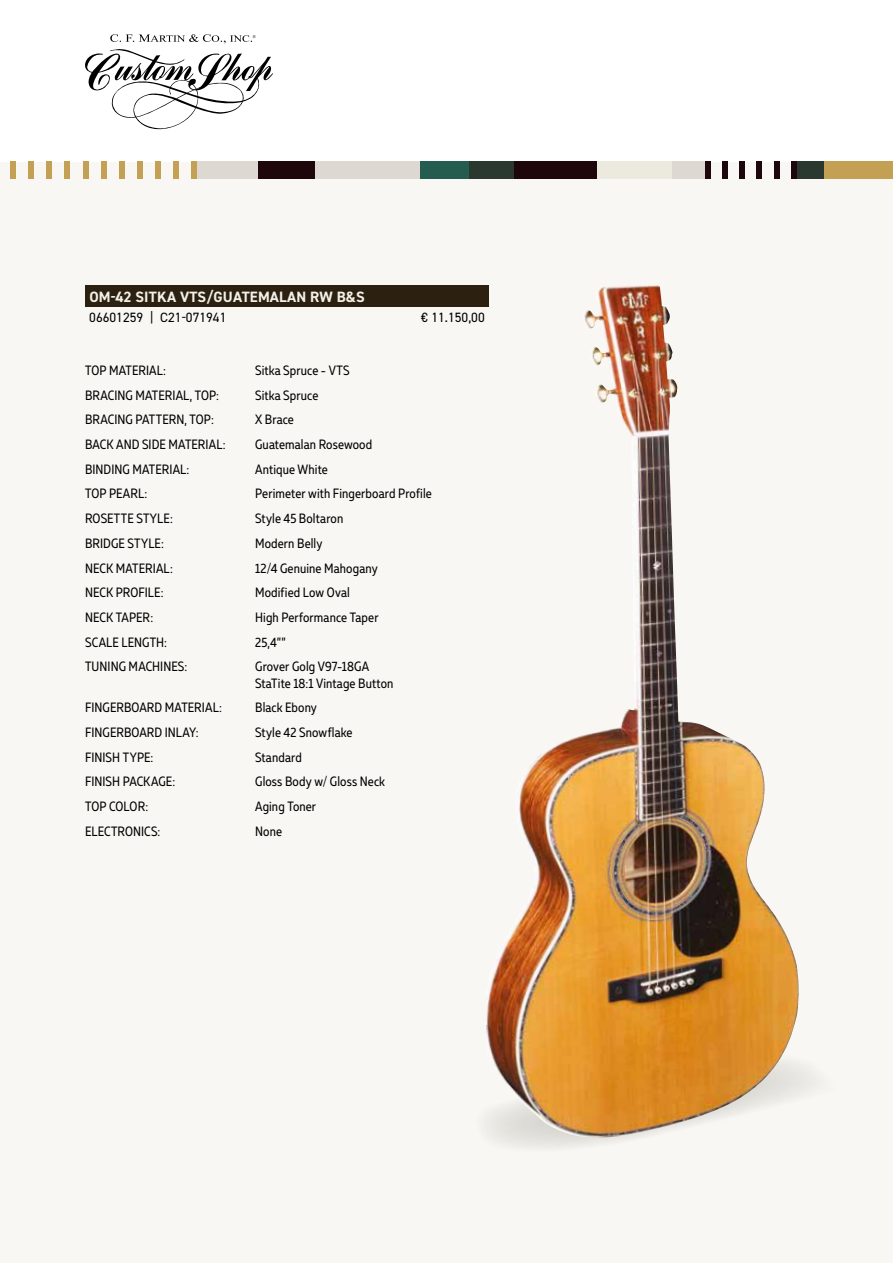
<style>
.page{position:relative;width:893px;height:1263px;background:#fff}
.page>*{position:absolute;margin:0;border:0;box-sizing:border-box;transform-origin:0 0}
.t1{font:700 15px "DIN2014";letter-spacing:.01em;color:#f3f0e7}
.t2{font:13.5px/16.2px "Muller Narrow";letter-spacing:.01em;color:#000}
.t3{font:13.5px "DIN2014";color:#000}
</style>
<div class="page">
<div style="left:0;top:162px;width:893px;height:1101px;background:#f9f7f3"></div>
<svg style="left:85px;top:34px;width:188px;height:95px"></svg>
<div style="left:823px;top:162px;width:70px;height:17px;background:#c3a053"></div>
<div style="left:796px;top:162px;width:27px;height:17px;background:#2b3830"></div>
<div style="left:671px;top:162px;width:34px;height:17px;background:#ddd9d2"></div>
<div style="left:597px;top:162px;width:74px;height:17px;background:#eceadf"></div>
<div style="left:514px;top:162px;width:83px;height:17px;background:#1d070b"></div>
<div style="left:468px;top:162px;width:46px;height:17px;background:#2b3830"></div>
<div style="left:315px;top:162px;width:105px;height:17px;background:#ddd9d2"></div>
<div style="left:258px;top:162px;width:57px;height:17px;background:#1d070b"></div>
<div style="left:197px;top:162px;width:61px;height:17px;background:#ddd9d2"></div>
<div style="left:420px;top:162px;width:48px;height:17px;background:#245d50"></div>
<div style="left:10px;top:162px;width:6px;height:17px;background:#c3a053"></div>
<div style="left:29px;top:162px;width:5px;height:17px;background:#c3a053"></div>
<div style="left:47px;top:162px;width:5px;height:17px;background:#c3a053"></div>
<div style="left:65px;top:162px;width:5px;height:17px;background:#c3a053"></div>
<div style="left:83px;top:162px;width:5px;height:17px;background:#c3a053"></div>
<div style="left:101px;top:162px;width:5px;height:17px;background:#c3a053"></div>
<div style="left:119px;top:162px;width:6px;height:17px;background:#c3a053"></div>
<div style="left:137px;top:162px;width:6px;height:17px;background:#c3a053"></div>
<div style="left:155px;top:162px;width:6px;height:17px;background:#c3a053"></div>
<div style="left:173px;top:162px;width:6px;height:17px;background:#c3a053"></div>
<div style="left:191px;top:162px;width:6px;height:17px;background:#c3a053"></div>
<div style="left:705px;top:162px;width:6px;height:17px;background:#1d070b"></div>
<div style="left:722px;top:162px;width:6px;height:17px;background:#1d070b"></div>
<div style="left:740px;top:162px;width:5px;height:17px;background:#1d070b"></div>
<div style="left:757px;top:162px;width:5px;height:17px;background:#1d070b"></div>
<div style="left:774px;top:162px;width:5px;height:17px;background:#1d070b"></div>
<div style="left:791px;top:162px;width:5px;height:17px;background:#1d070b"></div>
<img style="left:485px;top:285px;width:315px;height:852px">
<div style="left:85px;top:286px;width:404px;height:21px;background:#2c2111"></div>
<p class="t1" style="left:89px;top:287px;width:277px">OM-42 SITKA VTS/GUATEMALAN RW B&amp;S</p>
<p class="t3" style="left:89px;top:309px;width:139px">06601259 | C21-071941</p>
<p class="t3" style="left:421px;top:309px;width:65px">€ 11.150,00</p>
<p class="t2" style="left:85px;top:362px;width:83px">TOP MATERIAL:</p>
<p class="t2" style="left:255px;top:362px;width:96px">Sitka Spruce - VTS</p>
<p class="t2" style="left:85px;top:387px;width:136px">BRACING MATERIAL, TOP:</p>
<p class="t2" style="left:255px;top:387px;width:65px">Sitka Spruce</p>
<p class="t2" style="left:85px;top:411px;width:130px">BRACING PATTERN, TOP:</p>
<p class="t2" style="left:255px;top:411px;width:40px">X Brace</p>
<p class="t2" style="left:85px;top:436px;width:142px">BACK AND SIDE MATERIAL:</p>
<p class="t2" style="left:255px;top:436px;width:119px">Guatemalan Rosewood</p>
<p class="t2" style="left:85px;top:461px;width:106px">BINDING MATERIAL:</p>
<p class="t2" style="left:255px;top:461px;width:74px">Antique White</p>
<p class="t2" style="left:85px;top:486px;width:64px">TOP PEARL:</p>
<p class="t2" style="left:255px;top:486px;width:178px">Perimeter with Fingerboard Profile</p>
<p class="t2" style="left:85px;top:510px;width:89px">ROSETTE STYLE:</p>
<p class="t2" style="left:255px;top:510px;width:90px">Style 45 Boltaron</p>
<p class="t2" style="left:85px;top:535px;width:80px">BRIDGE STYLE:</p>
<p class="t2" style="left:255px;top:535px;width:69px">Modern Belly</p>
<p class="t2" style="left:85px;top:560px;width:89px">NECK MATERIAL:</p>
<p class="t2" style="left:255px;top:560px;width:124px">12/4 Genuine Mahogany</p>
<p class="t2" style="left:85px;top:584px;width:80px">NECK PROFILE:</p>
<p class="t2" style="left:255px;top:584px;width:96px">Modified Low Oval</p>
<p class="t2" style="left:85px;top:609px;width:70px">NECK TAPER:</p>
<p class="t2" style="left:255px;top:609px;width:125px">High Performance Taper</p>
<p class="t2" style="left:85px;top:634px;width:84px">SCALE LENGTH:</p>
<p class="t2" style="left:255px;top:634px;width:32px">25,4””</p>
<p class="t2" style="left:85px;top:658px;width:104px">TUNING MACHINES:</p>
<p class="t2" style="left:255px;top:658px;width:140px">Grover Golg V97-18GA<br>StaTite 18:1 Vintage Button</p>
<p class="t2" style="left:85px;top:699px;width:138px">FINGERBOARD MATERIAL:</p>
<p class="t2" style="left:255px;top:699px;width:63px">Black Ebony</p>
<p class="t2" style="left:85px;top:724px;width:115px">FINGERBOARD INLAY:</p>
<p class="t2" style="left:255px;top:724px;width:99px">Style 42 Snowflake</p>
<p class="t2" style="left:85px;top:749px;width:70px">FINISH TYPE:</p>
<p class="t2" style="left:255px;top:749px;width:48px">Standard</p>
<p class="t2" style="left:85px;top:773px;width:92px">FINISH PACKAGE:</p>
<p class="t2" style="left:255px;top:773px;width:131px">Gloss Body w/ Gloss Neck</p>
<p class="t2" style="left:85px;top:798px;width:65px">TOP COLOR:</p>
<p class="t2" style="left:255px;top:798px;width:63px">Aging Toner</p>
<p class="t2" style="left:85px;top:823px;width:77px">ELECTRONICS:</p>
<p class="t2" style="left:255px;top:823px;width:28px">None</p>
</div>
